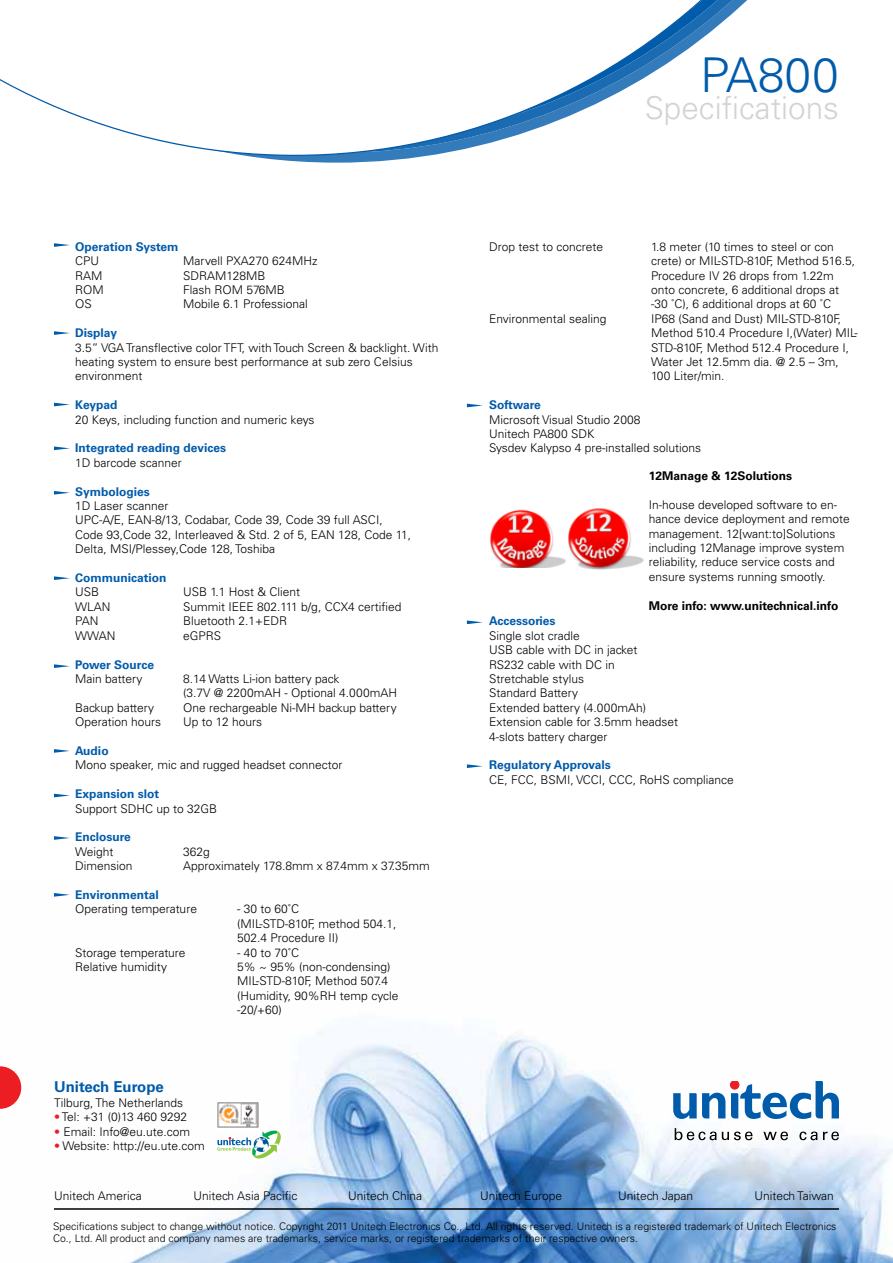
<style>
.page{position:relative;width:893px;height:1263px;background:#fff}
.page>*{position:absolute;margin:0;border:0;box-sizing:border-box;transform-origin:0 0}
.t1{font:300 48px "Univers";color:#005baa}
.t2{font:300 31.5px "Univers";color:#d1d3d4}
.t3{font:700 15px "Univers";color:#005baa}
.t4{font:300 12px/14.4px "Univers";color:#000}
.t5{font:700 12px "Univers";color:#005baa}
.t6{font:700 12px "Univers";color:#000}
.t7{font:300 10.5px/12.6px "Univers";color:#000}
.s1{color:#ed1d24}
</style>
<div class="page">
<img style="left:21px;top:1036px;width:872px;height:227px">
<svg style="left:248px;top:0;width:499px;height:163px"></svg>
<svg style="left:0;top:0;width:742px;height:156px"></svg>
<hr style="left:54px;top:1208px;width:785px;height:2px;background:#000">
<svg style="left:675px;top:1128px;width:78px;height:12px"></svg>
<svg style="left:763px;top:1131px;width:25px;height:9px"></svg>
<svg style="left:799px;top:1131px;width:18px;height:9px"></svg>
<svg style="left:823px;top:1131px;width:16px;height:9px"></svg>
<svg style="left:673px;top:1081px;width:166px;height:38px"></svg>
<svg style="left:0;top:1066px;width:21px;height:43px"></svg>
<svg style="left:54px;top:243px;width:16px;height:4px"></svg>
<svg style="left:54px;top:331px;width:16px;height:4px"></svg>
<svg style="left:54px;top:446px;width:16px;height:4px"></svg>
<svg style="left:54px;top:403px;width:16px;height:3px"></svg>
<svg style="left:54px;top:491px;width:16px;height:4px"></svg>
<svg style="left:54px;top:576px;width:16px;height:4px"></svg>
<svg style="left:54px;top:836px;width:16px;height:4px"></svg>
<svg style="left:54px;top:794px;width:16px;height:3px"></svg>
<svg style="left:54px;top:664px;width:16px;height:4px"></svg>
<svg style="left:54px;top:749px;width:16px;height:4px"></svg>
<svg style="left:467px;top:404px;width:16px;height:3px"></svg>
<svg style="left:467px;top:764px;width:16px;height:4px"></svg>
<svg style="left:467px;top:620px;width:16px;height:4px"></svg>
<img style="left:217px;top:1099px;width:43px;height:31px">
<svg style="left:217px;top:1130px;width:65px;height:29px"></svg>
<svg style="left:54px;top:893px;width:16px;height:4px"></svg>
<img style="left:490px;top:509px;width:76px;height:59px">
<img style="left:568px;top:508px;width:76px;height:62px">
<p class="t5" style="left:75px;top:240px;width:105px">Operation System</p>
<p class="t4" style="left:75px;top:254px;width:26px">CPU</p>
<p class="t4" style="left:183px;top:254px;width:136px">Marvell PXA270 624MHz</p>
<p class="t4" style="left:75px;top:268px;width:29px">RAM</p>
<p class="t4" style="left:183px;top:268px;width:84px">SDRAM128MB</p>
<p class="t4" style="left:75px;top:283px;width:30px">ROM</p>
<p class="t4" style="left:183px;top:283px;width:103px">Flash ROM 576MB</p>
<p class="t4" style="left:75px;top:297px;width:18px">OS</p>
<p class="t4" style="left:183px;top:297px;width:126px">Mobile 6.1 Professional</p>
<p class="t5" style="left:75px;top:326px;width:43px">Display</p>
<p class="t4" style="left:75px;top:340px;width:365px">3.5” VGA Transflective color TFT, with Touch Screen &amp; backlight. With heating system to ensure best performance at sub zero Celsius environment</p>
<p class="t5" style="left:75px;top:398px;width:44px">Keypad</p>
<p class="t4" style="left:75px;top:412px;width:241px">20 Keys, including function and numeric keys</p>
<p class="t5" style="left:75px;top:441px;width:152px">Integrated reading devices</p>
<p class="t4" style="left:75px;top:455px;width:108px">1D barcode scanner</p>
<p class="t5" style="left:75px;top:484px;width:76px">Symbologies</p>
<p class="t4" style="left:75px;top:499px;width:337px">1D Laser scanner<br>UPC-A/E, EAN-8/13, Codabar, Code 39, Code 39 full ASCI, Code 93,Code 32, Interleaved &amp; Std. 2 of 5, EAN 128, Code 11, Delta, MSI/Plessey,Code 128, Toshiba</p>
<p class="t5" style="left:75px;top:571px;width:93px">Communication</p>
<p class="t4" style="left:75px;top:585px;width:25px">USB</p>
<p class="t4" style="left:183px;top:585px;width:119px">USB 1.1 Host &amp; Client</p>
<p class="t4" style="left:75px;top:599px;width:37px">WLAN</p>
<p class="t4" style="left:183px;top:599px;width:220px">Summit IEEE 802.111 b/g, CCX4 certified</p>
<p class="t4" style="left:75px;top:614px;width:25px">PAN</p>
<p class="t4" style="left:183px;top:614px;width:105px">Bluetooth 2.1+EDR</p>
<p class="t4" style="left:75px;top:628px;width:42px">WWAN</p>
<p class="t4" style="left:183px;top:628px;width:39px">eGPRS</p>
<p class="t5" style="left:75px;top:657px;width:80px">Power Source</p>
<p class="t4" style="left:75px;top:671px;width:69px">Main battery</p>
<p class="t4" style="left:183px;top:671px;width:215px">8.14 Watts Li-ion battery pack<br>(3.7V @ 2200mAH - Optional 4.000mAH</p>
<p class="t4" style="left:75px;top:700px;width:81px">Backup battery</p>
<p class="t4" style="left:183px;top:700px;width:215px">One rechargeable Ni-MH backup battery</p>
<p class="t4" style="left:75px;top:715px;width:88px">Operation hours</p>
<p class="t4" style="left:183px;top:715px;width:80px">Up to 12 hours</p>
<p class="t5" style="left:75px;top:744px;width:35px">Audio</p>
<p class="t4" style="left:75px;top:758px;width:269px">Mono speaker, mic and rugged headset connector</p>
<p class="t5" style="left:75px;top:787px;width:86px">Expansion slot</p>
<p class="t4" style="left:75px;top:801px;width:144px">Support SDHC up to 32GB</p>
<p class="t5" style="left:75px;top:830px;width:57px">Enclosure</p>
<p class="t4" style="left:75px;top:844px;width:40px">Weight</p>
<p class="t4" style="left:183px;top:844px;width:28px">362g</p>
<p class="t4" style="left:75px;top:859px;width:59px">Dimension</p>
<p class="t4" style="left:183px;top:859px;width:248px">Approximately 178.8mm x 87.4mm x 37.35mm</p>
<p class="t5" style="left:75px;top:888px;width:85px">Environmental</p>
<p class="t4" style="left:75px;top:902px;width:123px">Operating temperature</p>
<p class="t4" style="left:237px;top:902px;width:161px">- 30℃to 60˚C<br>(MIL-STD-810F, method 504.1,<br>502.4 Procedure II)</p>
<p class="t4" style="left:75px;top:945px;width:112px">Storage temperature</p>
<p class="t4" style="left:237px;top:945px;width:70px">- 40℃to 70˚C ℃</p>
<p class="t4" style="left:75px;top:959px;width:93px">Relative humidity</p>
<p class="t4" style="left:237px;top:959px;width:163px">5% ~ 95% (non-condensing)<br>MIL-STD-810F, Method 507.4 (Humidity, 90%RH temp cycle -20/+60)</p>
<p class="t3" style="left:54px;top:1078px;width:111px">Unitech Europe</p>
<p class="t4" style="left:54px;top:1095px;width:131px">Tilburg, The Netherlands</p>
<p class="t4" style="left:54px;top:1110px;width:135px"><span class="s1">•</span> Tel: +31 (0)13 460 9292</p>
<p class="t4" style="left:54px;top:1124px;width:138px"><span class="s1">•</span> Email: Info@eu.ute.com</p>
<p class="t4" style="left:54px;top:1138px;width:152px"><span class="s1">•</span> Website: http://eu.ute.com</p>
<h1 class="t1" style="left:700px;top:46px;width:140px">PA800</h1>
<h2 class="t2" style="left:645px;top:89px;width:196px">Specifications</h2>
<p class="t4" style="left:489px;top:239px;width:116px">Drop test to concrete</p>
<p class="t4" style="left:651px;top:239px;width:206px">1.8 meter (10 times to steel or con crete) or MIL-STD-810F, Method 516.5, Procedure IV 26 drops from 1.22m onto concrete, 6 additional drops at -30 ˚C), 6 additional drops at 60 ˚C</p>
<p class="t4" style="left:489px;top:311px;width:119px">Environmental sealing</p>
<p class="t4" style="left:651px;top:311px;width:208px">IP68 (Sand and Dust) MIL-STD-810F,<br>Method 510.4 Procedure I,(Water) MIL-<br>STD-810F, Method 512.4 Procedure I,<br>Water Jet 12.5mm dia. @ 2.5 – 3m,<br>100 Liter/min.</p>
<p class="t5" style="left:489px;top:398px;width:53px">Software</p>
<p class="t4" style="left:489px;top:412px;width:214px">Microsoft Visual Studio 2008<br>Unitech PA800 SDK<br>Sysdev Kalypso 4 pre-installed solutions</p>
<p class="t6" style="left:649px;top:469px;width:145px">12Manage &amp; 12Solutions</p>
<p class="t4" style="left:649px;top:497px;width:202px">In-house developed software to en&shy;hance device deployment and remote management. 12[want:to]Solutions including 12Manage improve system reliability, reduce service costs and ensure systems running smootly.</p>
<p class="t6" style="left:649px;top:598px;width:191px">More info: www.unitechnical.info</p>
<p class="t5" style="left:489px;top:614px;width:68px">Accessories</p>
<p class="t4" style="left:489px;top:628px;width:191px">Single slot cradle<br>USB cable with DC in jacket<br>RS232 cable with DC in<br>Stretchable stylus<br>Standard Battery<br>Extended battery (4.000mAh)<br>Extension cable for 3.5mm headset<br>4-slots battery charger</p>
<p class="t5" style="left:489px;top:758px;width:123px">Regulatory Approvals</p>
<p class="t4" style="left:489px;top:772px;width:246px">CE, FCC, BSMI, VCCI, CCC, RoHS compliance</p>
<p class="t4" style="left:54px;top:1189px;width:89px">Unitech America</p>
<p class="t4" style="left:194px;top:1189px;width:105px">Unitech Asia Pacific</p>
<p class="t4" style="left:348px;top:1189px;width:76px">Unitech China</p>
<p class="t4" style="left:480px;top:1189px;width:84px">Unitech Europe</p>
<p class="t4" style="left:618px;top:1189px;width:77px">Unitech Japan</p>
<p class="t4" style="left:754px;top:1189px;width:81px">Unitech Taiwan</p>
<p class="t7" style="left:53px;top:1220px;width:785px">Specifications subject to change without notice. Copyright 2011 Unitech Electronics Co., Ltd. All rights reserved. Unitech is a registered trademark of Unitech Electronics<br>Co., Ltd. All product and company names are trademarks, service marks, or registered trademarks of their respective owners.</p>
</div>
